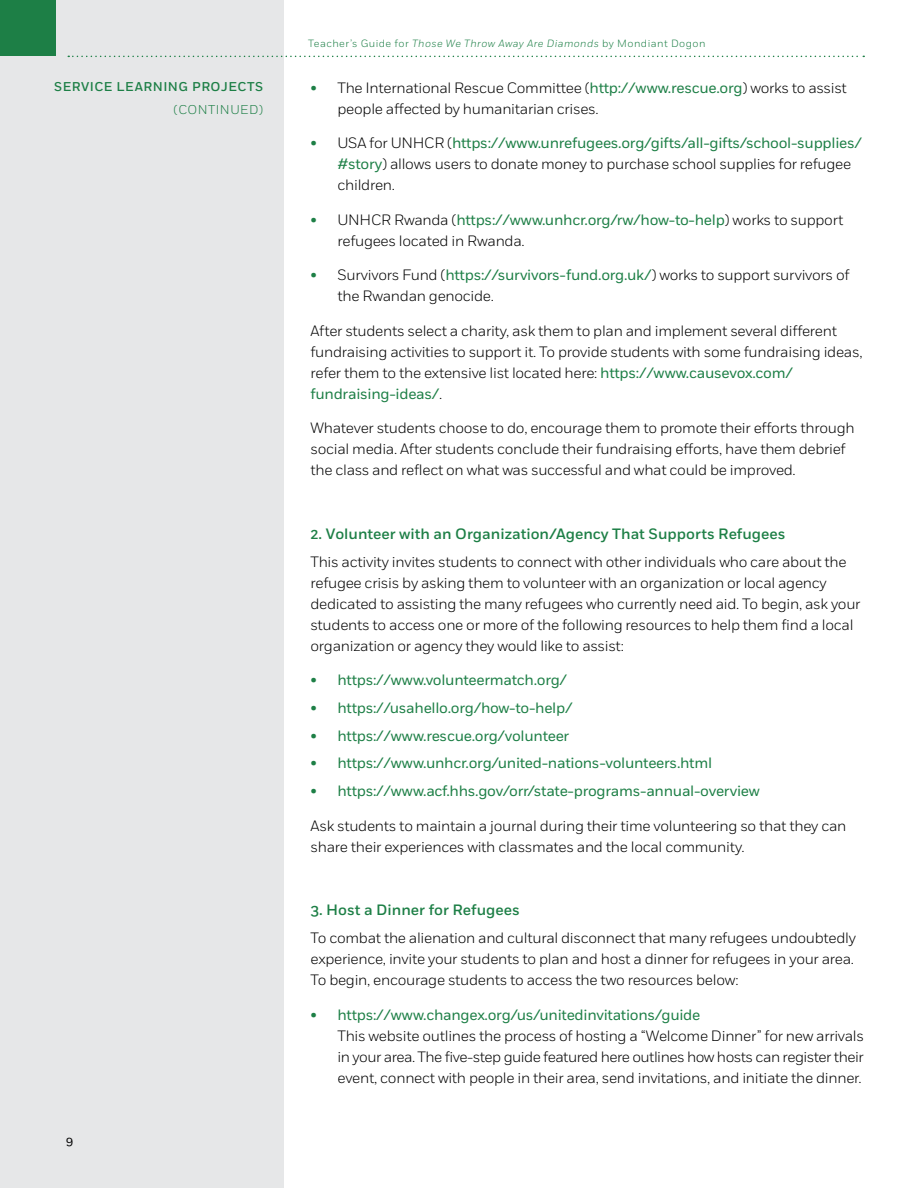
<style>
.page{position:relative;width:918px;height:1188px;background:#fff}
.page>*{position:absolute;margin:0;border:0;box-sizing:border-box;transform-origin:0 0}
.t1{font:300 15px/21px "Fort";letter-spacing:-.02em;color:#000}
.t2{font:15px "Fort";letter-spacing:-.02em;color:#1d7f46}
.t3{font:500 15px "Fort";color:#1d7f46}
.t4{font:500 12.75px "Fort";letter-spacing:.04em;color:#1d7f46}
.t5{font:300 12.75px "Fort";letter-spacing:.04em;color:#1d7f46}
.t6{font:12px "Fort";color:#000}
.t7{font:300 10.5px "Fort";letter-spacing:.04em;color:#1d7f46}
.s1{font-style:italic}
.s2{font-weight:400;color:#1d7f46}
</style>
<div class="page">
<div style="left:0;top:0;width:284px;height:1188px;background:#e6e7e8"></div>
<div style="left:0;top:0;width:55px;height:55px;background:#1d7f46"></div>
<svg style="left:68px;top:56px;width:796px;height:1px"></svg>
<p class="t4" style="left:54px;top:79px;width:27px">Servic</p>
<p class="t4" style="left:104px;top:79px;width:50px">e Learning</p>
<p class="t4" style="left:192px;top:79px;width:73px">Projects</p>
<p class="t5" style="left:173px;top:102px;width:91px">(CONTINUED)</p>
<p class="t6" style="left:66px;top:1134px;width:9px">9</p>
<p class="t7" style="left:308px;top:37px;width:399px">Teacher’s Guide for <span class="s1">Those We Throw Away Are Diamonds</span> by Mondiant Dogon</p>
<p class="t1" style="left:338px;top:77px;width:511px;text-indent:-27px"><span class="s2">•</span> The International Rescue Committee (<span class="s2">http://www.rescue.org</span>) works to assist people affected by humanitarian crises.</p>
<p class="t1" style="left:338px;top:132px;width:526px;text-indent:-27px"><span class="s2">•</span> USA for UNHCR (<span class="s2">https://www.unrefugees.org/gifts/all-gifts/school-supplies/ #story</span>) allows users to donate money to purchase school supplies for refugee children.</p>
<p class="t1" style="left:338px;top:209px;width:507px;text-indent:-27px"><span class="s2">•</span> UNHCR Rwanda (<span class="s2">https://www.unhcr.org/rw/how-to-help</span>) works to support refugees located in Rwanda.</p>
<p class="t1" style="left:338px;top:264px;width:514px;text-indent:-27px"><span class="s2">•</span> Survivors Fund (<span class="s2">https://survivors-fund.org.uk/</span>) works to support survivors of the Rwandan genocide.</p>
<p class="t1" style="left:310px;top:320px;width:554px">After students select a charity, ask them to plan and implement several different fundraising activities to support it. To provide students with some fundraising ideas, refer them to the extensive list located here: <span class="s2">https://www.causevox.com/ fundraising-ideas/</span>.</p>
<p class="t1" style="left:310px;top:417px;width:546px">Whatever students choose to do, encourage them to promote their efforts through social media. After students conclude their fundraising efforts, have them debrief the class and reflect on what was successful and what could be improved.</p>
<p class="t3" style="left:310px;top:525px;width:477px">2. Volunteer with an Organization/Agency That Supports Refugees</p>
<p class="t1" style="left:310px;top:551px;width:552px">This activity invites students to connect with other individuals who care about the refugee crisis by asking them to volunteer with an organization or local agency dedicated to assisting the many refugees who currently need aid. To begin, ask your students to access one or more of the following resources to help them find a local organization or agency they would like to assist:</p>
<p class="t2" style="left:310px;top:671px;width:258px">• https://www.volunteermatch.org/</p>
<p class="t2" style="left:310px;top:699px;width:264px">• https://usahello.org/how-to-help/</p>
<p class="t2" style="left:310px;top:726px;width:260px">• https://www.rescue.org/volunteer</p>
<p class="t2" style="left:310px;top:754px;width:403px">• https://www.unhcr.org/united-nations-volunteers.html</p>
<p class="t2" style="left:310px;top:782px;width:451px">• https://www.acf.hhs.gov/orr/state-programs-annual-overview</p>
<p class="t1" style="left:310px;top:815px;width:537px">Ask students to maintain a journal during their time volunteering so that they can share their experiences with classmates and the local community.</p>
<p class="t3" style="left:310px;top:901px;width:211px">3. H ost a Dinner for Refugees</p>
<p class="t1" style="left:310px;top:927px;width:547px">To combat the alienation and cultural disconnect that many refugees undoubtedly experience, invite your students to plan and host a dinner for refugees in your area.<br>To begin, encourage students to access the two resources below:</p>
<p class="t2" style="left:310px;top:1005px;width:391px">• https://www.changex.org/us/unitedinvitations/guide</p>
<p class="t1" style="left:338px;top:1025px;width:528px;text-align:justify">This website outlines the process of hosting a “Welcome Dinner” for new arrivals in your area. The five-step guide featured here outlines how hosts can register their event, connect with people in their area, send invitations, and initiate the dinner.</p>
</div>
